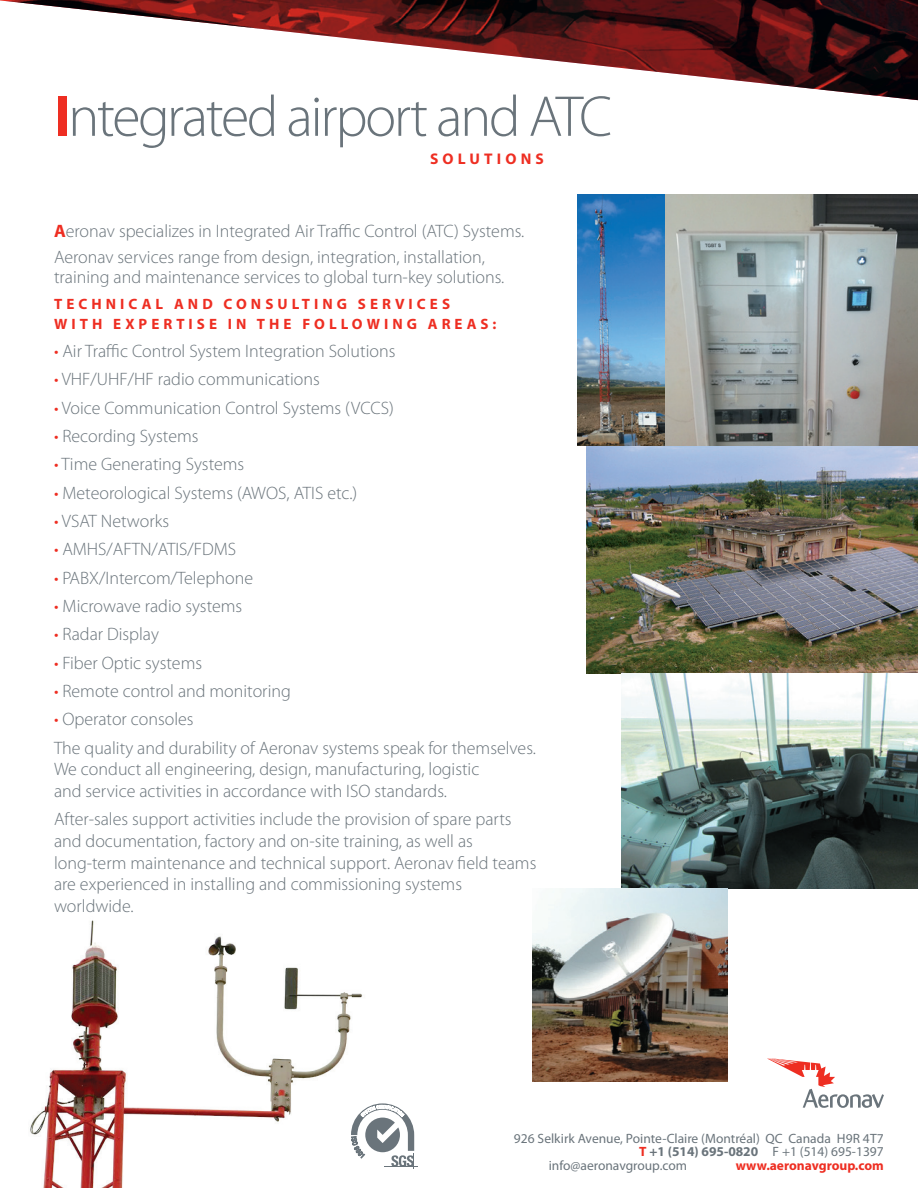
<style>
.page{position:relative;width:918px;height:1188px;background:#fff}
.page>*{position:absolute;margin:0;border:0;box-sizing:border-box;transform-origin:0 0}
.t1{font:300 58.05px "Myriad Pro";letter-spacing:-.04em;color:#6a747b}
.t2{font:300 18px/21.6px "Myriad Pro";color:#6a747b}
.t3{font:700 15.45px "Myriad Pro";letter-spacing:.27em;color:#ee2e22}
.t4{font:700 15px/19.5px "Myriad Pro";letter-spacing:.27em;color:#ee2e22}
.t5{font:13.5px "Myriad Pro";color:#6a747b}
.t6{font:700 13.5px "Myriad Pro";color:#ee2e22}
.s1{font-weight:700;color:#ee2e22}
.s2{color:#ee2e22}
.s3{font-weight:700}
</style>
<div class="page">
<img style="left:30px;top:920px;width:333px;height:268px">
<img style="left:587px;top:446px;width:331px;height:227px">
<img style="left:577px;top:195px;width:341px;height:251px">
<svg style="left:768px;top:1059px;width:116px;height:49px"></svg>
<hr style="left:385px;top:1166px;width:33px;height:1px;background:#6a747b">
<svg style="left:351px;top:1103px;width:64px;height:66px"></svg>
<img style="left:621px;top:673px;width:297px;height:216px">
<img style="left:0;top:0;width:918px;height:100px">
<img style="left:533px;top:889px;width:194px;height:193px">
<h1 class="t1" style="left:54px;top:85px;width:560px"><span class="s1">I</span>ntegrated airport and ATC</h1>
<p class="t3" style="left:430px;top:150px;width:115px">SOLUTIONS</p>
<p class="t2" style="left:54px;top:218px;width:472px;line-height:26.2px"><span class="s1">A</span>eronav specializes in Integrated Air Traffic Control (ATC) Systems.<br>Aeronav services range from design, integration, installation,</p>
<p class="t2" style="left:54px;top:266px;width:452px">training and maintenance services to global turn-key solutions.</p>
<p class="t4" style="left:54px;top:294px;width:444px">TECHNICAL AND CONSULTING SERVICES<br>WITH EXPERTISE IN THE FOLLOWING AREAS:</p>
<p class="t2" style="left:54px;top:340px;width:343px"><span class="s2">•</span> Air Traffic Control System Integration Solutions</p>
<p class="t2" style="left:54px;top:369px;width:267px"><span class="s2">•</span> VHF/UHF/HF radio communications</p>
<p class="t2" style="left:54px;top:397px;width:341px"><span class="s2">•</span> Voice Communication Control Systems (VCCS)</p>
<p class="t2" style="left:54px;top:425px;width:146px"><span class="s2">•</span> Recording Systems</p>
<p class="t2" style="left:54px;top:454px;width:192px"><span class="s2">•</span> Time Generating Systems</p>
<p class="t2" style="left:54px;top:482px;width:305px"><span class="s2">•</span> Meteorological Systems (AWOS, ATIS etc.)</p>
<p class="t2" style="left:54px;top:511px;width:117px"><span class="s2">•</span> VSAT Networks</p>
<p class="t2" style="left:54px;top:539px;width:184px"><span class="s2">•</span> AMHS/AFTN/ATIS/FDMS</p>
<p class="t2" style="left:54px;top:567px;width:201px"><span class="s2">•</span> PABX/Intercom/Telephone</p>
<p class="t2" style="left:54px;top:596px;width:190px"><span class="s2">•</span> Microwave radio systems</p>
<p class="t2" style="left:54px;top:624px;width:106px"><span class="s2">•</span> Radar Display</p>
<p class="t2" style="left:54px;top:652px;width:150px"><span class="s2">•</span> Fiber Optic systems</p>
<p class="t2" style="left:54px;top:681px;width:238px"><span class="s2">•</span> Remote control and monitoring</p>
<p class="t2" style="left:54px;top:706px;width:484px;line-height:28.3px"><span class="s2">•</span> Operator consoles<br>The quality and durability of Aeronav systems speak for themselves.</p>
<p class="t2" style="left:54px;top:759px;width:427px">We conduct all engineering, design, manufacturing, logistic and service activities in accordance with ISO standards.</p>
<p class="t2" style="left:54px;top:809px;width:484px">After-sales support activities include the provision of spare parts and documentation, factory and on-site training, as well as long-term maintenance and technical support. Aeronav field teams are experienced in installing and commissioning systems worldwide.</p>
<p class="t5" style="left:514px;top:1131px;width:371px">926 Selkirk Avenue, Pointe-Claire (Montréal) QC Canada H9R 4T7</p>
<p class="t5" style="left:639px;top:1144px;width:246px"><span class="s1">T</span> <span class="s3">+1 (514) 695-0820</span> F +1 (514) 695-1397</p>
<p class="t5" style="left:549px;top:1158px;width:140px">info@aeronavgroup.com</p>
<p class="t6" style="left:736px;top:1158px;width:150px">www.aeronavgroup.com</p>
</div>
